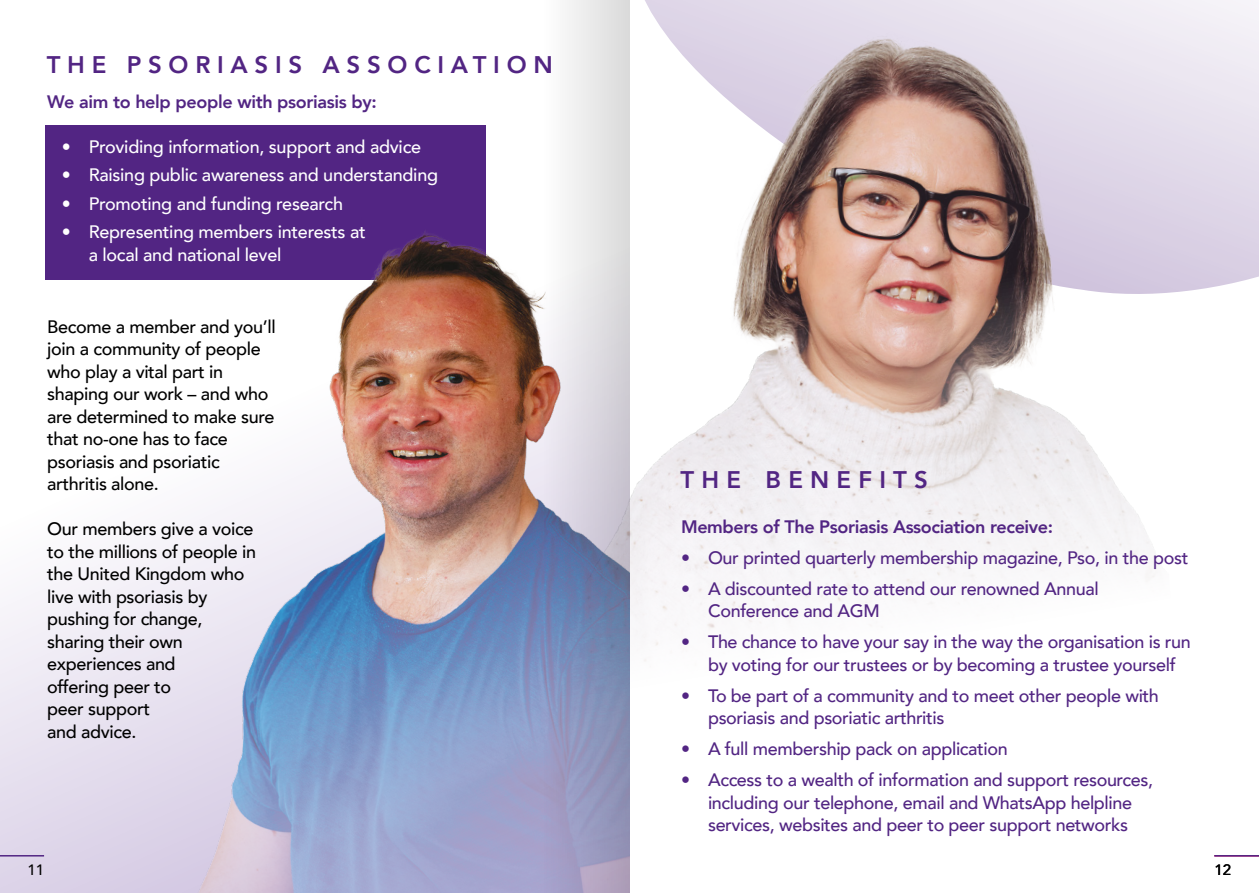
<style>
.page{position:relative;width:1259px;height:893px;background:#fff}
.page>*{position:absolute;margin:0;border:0;box-sizing:border-box;transform-origin:0 0}
.t1{font:800 24px "Avenir";letter-spacing:.28em;color:#522583}
.t2{font:800 24px "Avenir";letter-spacing:.3em;color:#522583}
.t3{font:500 18px/22.5px "Avenir";letter-spacing:-.02em;color:#522583}
.t4{font:500 18px/22.5px "Avenir";letter-spacing:-.02em;color:#000}
.t5{font:500 18px/22.5px "Avenir";letter-spacing:-.015em;color:#fff}
.t6{font:800 18px "Avenir";letter-spacing:-.02em;color:#522583}
.t7{font:500 15px "Avenir";color:#000}
</style>
<div class="page">
<div style="left:0;top:0;width:629px;height:893px;background:linear-gradient(to bottom,#fff,#e3dded)"></div>
<svg style="left:1177px;top:0;width:82px;height:292px;background:#e5dfec"></svg>
<img style="left:629px;top:0;width:548px;height:753px">
<div style="left:45px;top:125px;width:440px;height:155px;background:#522583"></div>
<hr style="left:1214px;top:855px;width:45px;height:1px;background:#522583">
<hr style="left:0;top:855px;width:44px;height:1px;background:#522583">
<img style="left:167px;top:226px;width:374px;height:667px">
<svg style="left:541px;top:0;width:88px;height:893px"></svg>
<h1 class="t1" style="left:47px;top:46px;width:507px">THE PSORIASIS ASSOCIATION</h1>
<p class="t6" style="left:47px;top:87px;width:331px">We aim to help people with psoriasis by:</p>
<p class="t5" style="left:62px;top:134px;width:361px">• Providing information, support and advice</p>
<p class="t5" style="left:62px;top:163px;width:378px">• Raising public awareness and understanding</p>
<p class="t5" style="left:62px;top:191px;width:283px">• Promoting and funding research</p>
<p class="t5" style="left:89px;top:220px;width:279px;text-indent:-27px">• Representing members interests at a local and national level</p>
<p class="t4" style="left:47px;top:314px;width:230px">Become a member and you’ll join a community of people who play a vital part in shaping our work – and who are determined to make sure that no-one has to face psoriasis and psoriatic arthritis alone.</p>
<p class="t4" style="left:47px;top:517px;width:210px">Our members give a voice to the millions of people in the United Kingdom who live with psoriasis by pushing for change, sharing their own experiences and<br>offering peer to<br>peer support<br>and advice.</p>
<h1 class="t2" style="left:680px;top:461px;width:249px">THE BENEFITS</h1>
<p class="t6" style="left:681px;top:513px;width:374px">Members of The Psoriasis Association receive:</p>
<p class="t3" style="left:681px;top:545px;width:509px">• Our printed quarterly membership magazine, Pso, in the post</p>
<p class="t3" style="left:708px;top:576px;width:392px;text-indent:-27px">• A discounted rate to attend our renowned Annual<br>Conference and AGM</p>
<p class="t3" style="left:708px;top:630px;width:484px;text-indent:-27px">• The chance to have your say in the way the organisation is run by voting for our trustees or by becoming a trustee yourself</p>
<p class="t3" style="left:708px;top:683px;width:452px;text-indent:-27px">• To be part of a community and to meet other people with psoriasis and psoriatic arthritis</p>
<p class="t3" style="left:681px;top:737px;width:328px">• A full membership pack on application</p>
<p class="t3" style="left:681px;top:768px;width:474px;text-align:center">• Access to a wealth of information and support resources, including our telephone, email and WhatsApp helpline services, websites and peer to peer support networks</p>
<p class="t7" style="left:27px;top:857px;width:18px">11</p>
<p class="t7" style="left:1214px;top:857px;width:18px">12</p>
</div>
